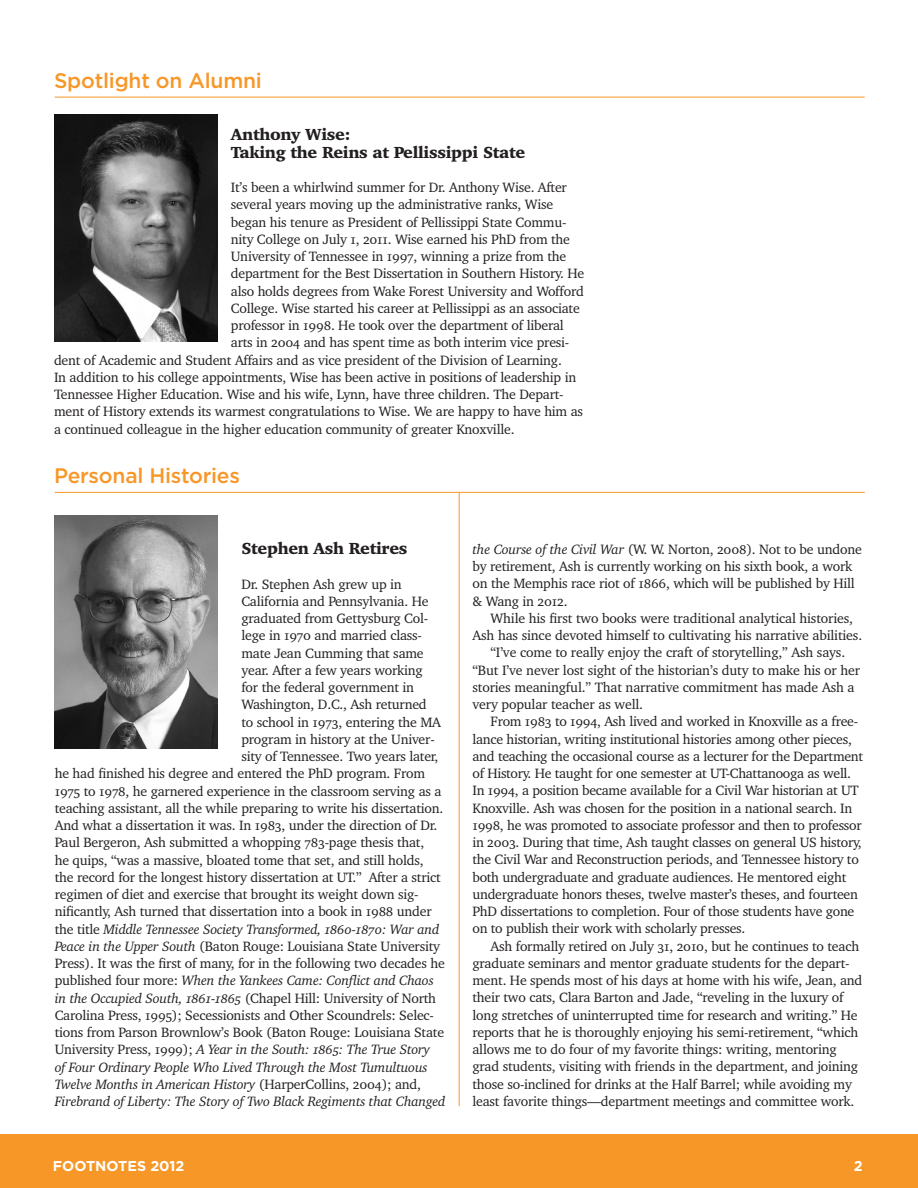
<style>
.page{position:relative;width:918px;height:1188px;background:#fff}
.page>*{position:absolute;margin:0;border:0;box-sizing:border-box;transform-origin:0 0}
.Heading_1{font:500 21px "Gotham";letter-spacing:-.01em;color:#f79727}
.Heading_2{font:900 16.5px/17.2px "Charter OSFBT";letter-spacing:-.02em;color:#231f20}
.t1{font:700 14.25px "Gotham";color:#fff}
.Body__no_indent{font:13.8px/17.2px "Charter OSFBT";letter-spacing:-.015em;color:#231f20}
.Body_indent{font:13.8px/17.2px "Charter OSFBT";letter-spacing:-.015em;color:#231f20}
.Body__no_indent-2{font:italic 13.8px "Charter OSFBT";letter-spacing:-.015em;color:#231f20}
.s1{font-style:normal}
.s2{font-style:italic}
</style>
<div class="page">
<div style="left:0;top:1134px;width:918px;height:54px;background:#f79727"></div>
<hr style="left:55px;top:97px;width:810px;height:1px;background:#f79727">
<img style="left:54px;top:115px;width:163px;height:226px">
<img style="left:54px;top:515px;width:163px;height:233px">
<hr style="left:55px;top:492px;width:810px;height:1px;background:#f79727">
<hr style="left:459px;top:492px;width:1px;height:614px;background:#f79727">
<p class="Heading_1" style="left:54px;top:67px;width:209px">Spotlight on Alumni</p>
<p class="Heading_2" style="left:231px;top:126px;width:296px">Anthony Wise:<br>Taking the Reins at Pellissippi State</p>
<p class="Body__no_indent" style="left:231px;top:178px;width:338px">It’s been a whirlwind summer for Dr. Anthony Wise. After</p>
<p class="Body__no_indent" style="left:231px;top:196px;width:324px">several years moving up the administrative ranks, Wise</p>
<p class="Body__no_indent" style="left:231px;top:213px;width:337px">began his tenure as President of Pellissippi State Commu-</p>
<p class="Body__no_indent" style="left:231px;top:230px;width:341px">nity College on July 1, 2011. Wise earned his PhD from the</p>
<p class="Body__no_indent" style="left:231px;top:247px;width:337px">University of Tennessee in 1997, winning a prize from the</p>
<p class="Body__no_indent" style="left:231px;top:265px;width:355px">department for the Best Dissertation in Southern History. He</p>
<p class="Body__no_indent" style="left:231px;top:282px;width:355px">also holds degrees from Wake Forest University and Wofford</p>
<p class="Body__no_indent" style="left:231px;top:299px;width:350px">College. Wise started his career at Pellissippi as an associate</p>
<p class="Body__no_indent" style="left:231px;top:316px;width:334px">professor in 1998. He took over the department of liberal</p>
<p class="Body__no_indent" style="left:231px;top:334px;width:340px">arts in 2004 and has spent time as both interim vice presi-</p>
<p class="Body__no_indent" style="left:54px;top:351px;width:509px">dent of Academic and Student Affairs and as vice president of the Division of Learning.</p>
<p class="Body__no_indent" style="left:54px;top:368px;width:524px">In addition to his college appointments, Wise has been active in positions of leadership in</p>
<p class="Body__no_indent" style="left:54px;top:385px;width:511px">Tennessee Higher Education. Wise and his wife, Lynn, have three children. The Depart-</p>
<p class="Body__no_indent" style="left:54px;top:403px;width:531px">ment of History extends its warmest congratulations to Wise. We are happy to have him as</p>
<p class="Body__no_indent" style="left:54px;top:420px;width:462px">a continued colleague in the higher education community of greater Knoxville.</p>
<p class="Heading_1" style="left:54px;top:462px;width:187px">Personal Histories</p>
<p class="Heading_2" style="left:241px;top:539px;width:167px">Stephen Ash Retires</p>
<p class="Body__no_indent" style="left:241px;top:575px;width:162px">Dr. Stephen Ash grew up in</p>
<p class="Body__no_indent" style="left:241px;top:592px;width:189px">California and Pennsylvania. He</p>
<p class="Body__no_indent" style="left:241px;top:609px;width:188px">graduated from Gettysburg Col-</p>
<p class="Body__no_indent" style="left:241px;top:627px;width:182px">lege in 1970 and married class-</p>
<p class="Body__no_indent" style="left:241px;top:644px;width:184px">mate Jean Cumming that same</p>
<p class="Body__no_indent" style="left:241px;top:661px;width:183px">year. After a few years working</p>
<p class="Body__no_indent" style="left:241px;top:678px;width:174px">for the federal government in</p>
<p class="Body__no_indent" style="left:241px;top:696px;width:187px">Washington, D.C., Ash returned</p>
<p class="Body__no_indent" style="left:241px;top:713px;width:201px">to school in 1973, entering the MA</p>
<p class="Body__no_indent" style="left:241px;top:730px;width:195px">program in history at the Univer-</p>
<p class="Body__no_indent" style="left:241px;top:747px;width:198px">sity of Tennessee. Two years later,</p>
<p class="Body__no_indent" style="left:55px;top:765px;width:372px">he had finished his degree and entered the PhD program. From</p>
<p class="Body__no_indent" style="left:55px;top:782px;width:388px">1975 to 1978, he garnered experience in the classroom serving as a</p>
<p class="Body__no_indent" style="left:55px;top:799px;width:390px">teaching assistant, all the while preparing to write his dissertation.</p>
<p class="Body__no_indent" style="left:55px;top:816px;width:384px">And what a dissertation it was. In 1983, under the direction of Dr.</p>
<p class="Body__no_indent" style="left:55px;top:834px;width:371px">Paul Bergeron, Ash submitted a whopping 783-page thesis that,</p>
<p class="Body__no_indent" style="left:55px;top:851px;width:371px">he quips, “was a massive, bloated tome that set, and still holds,</p>
<p class="Body__no_indent" style="left:55px;top:868px;width:387px">the record for the longest history dissertation at UT.” After a strict</p>
<p class="Body__no_indent" style="left:55px;top:885px;width:365px">regimen of diet and exercise that brought its weight down sig-</p>
<p class="Body__no_indent" style="left:55px;top:903px;width:379px">nificantly, Ash turned that dissertation into a book in 1988 under</p>
<p class="Body__no_indent-2" style="left:55px;top:920px;width:386px"><span class="s1">the title</span> Middle Tennessee Society Transformed, 1860-1870: War and</p>
<p class="Body__no_indent" style="left:55px;top:937px;width:387px"><span class="s2">Peace in the Upper South</span> (Baton Rouge: Louisiana State University</p>
<p class="Body__no_indent" style="left:55px;top:954px;width:392px">Press). It was the first of many, for in the following two decades he</p>
<p class="Body__no_indent-2" style="left:55px;top:972px;width:381px"><span class="s1">published four more:</span> When the Yankees Came: Conflict and Chaos</p>
<p class="Body__no_indent" style="left:55px;top:989px;width:383px"><span class="s2">in the Occupied South, 1861-1865</span> (Chapel Hill: University of North</p>
<p class="Body__no_indent" style="left:55px;top:1006px;width:381px">Carolina Press, 1995); Secessionists and Other Scoundrels: Selec-</p>
<p class="Body__no_indent" style="left:55px;top:1023px;width:391px">tions from Parson Brownlow’s Book (Baton Rouge: Louisiana State</p>
<p class="Body__no_indent-2" style="left:55px;top:1041px;width:377px"><span class="s1">University Press, 1999);</span> A Year in the South: 1865: The True Story</p>
<p class="Body__no_indent-2" style="left:55px;top:1058px;width:374px">of Four Ordinary People Who Lived Through the Most Tumultuous</p>
<p class="Body__no_indent-2" style="left:55px;top:1075px;width:368px">Twelve Months in American History <span class="s1">(HarperCollins, 2004); and,</span></p>
<p class="Body__no_indent-2" style="left:55px;top:1093px;width:392px">Firebrand of Liberty: The Story of Two Black Regiments that Changed</p>
<p class="Body__no_indent" style="left:472px;top:540px;width:391px"><span class="s2">the Course of the Civil War</span> (W. W. Norton, 2008). Not to be undone by retirement, Ash is currently working on his sixth book, a work on the Memphis race riot of 1866, which will be published by Hill &amp; Wang in 2012.</p>
<p class="Body_indent" style="left:472px;top:609px;width:391px;text-indent:18px">While his first two books were traditional analytical histories,<br>Ash has since devoted himself to cultivating his narrative abilities.</p>
<p class="Body_indent" style="left:472px;top:644px;width:389px;text-indent:18px">“I’ve come to really enjoy the craft of storytelling,” Ash says. “But I’ve never lost sight of the historian’s duty to make his or her stories meaningful.” That narrative commitment has made Ash a very popular teacher as well.</p>
<p class="Body_indent" style="left:472px;top:713px;width:392px;text-indent:18px">From 1983 to 1994, Ash lived and worked in Knoxville as a free&shy;lance historian, writing institutional histories among other pieces, and teaching the occasional course as a lecturer for the Department of History. He taught for one semester at UT-Chattanooga as well.<br>In 1994, a position became available for a Civil War historian at UT Knoxville. Ash was chosen for the position in a national search. In 1998, he was promoted to associate professor and then to professor in 2003. During that time, Ash taught classes on general US history, the Civil War and Reconstruction periods, and Tennessee history to both undergraduate and graduate audiences. He mentored eight undergraduate honors theses, twelve master’s theses, and fourteen PhD dissertations to completion. Four of those students have gone on to publish their work with scholarly presses.</p>
<p class="Body_indent" style="left:472px;top:937px;width:391px;text-indent:18px">Ash formally retired on July 31, 2010, but he continues to teach graduate seminars and mentor graduate students for the depart&shy;ment. He spends most of his days at home with his wife, Jean, and their two cats, Clara Barton and Jade, “reveling in the luxury of long stretches of uninterrupted time for research and writing.” He reports that he is thoroughly enjoying his semi-retirement, “which allows me to do four of my favorite things: writing, mentoring grad students, visiting with friends in the department, and joining those so-inclined for drinks at the Half Barrel; while avoiding my least favorite things—department meetings and committee work.</p>
<p class="t1" style="left:53px;top:1156px;width:133px">FOOTNOTES 2012</p>
<p class="t1" style="left:854px;top:1156px;width:10px">2</p>
</div>
